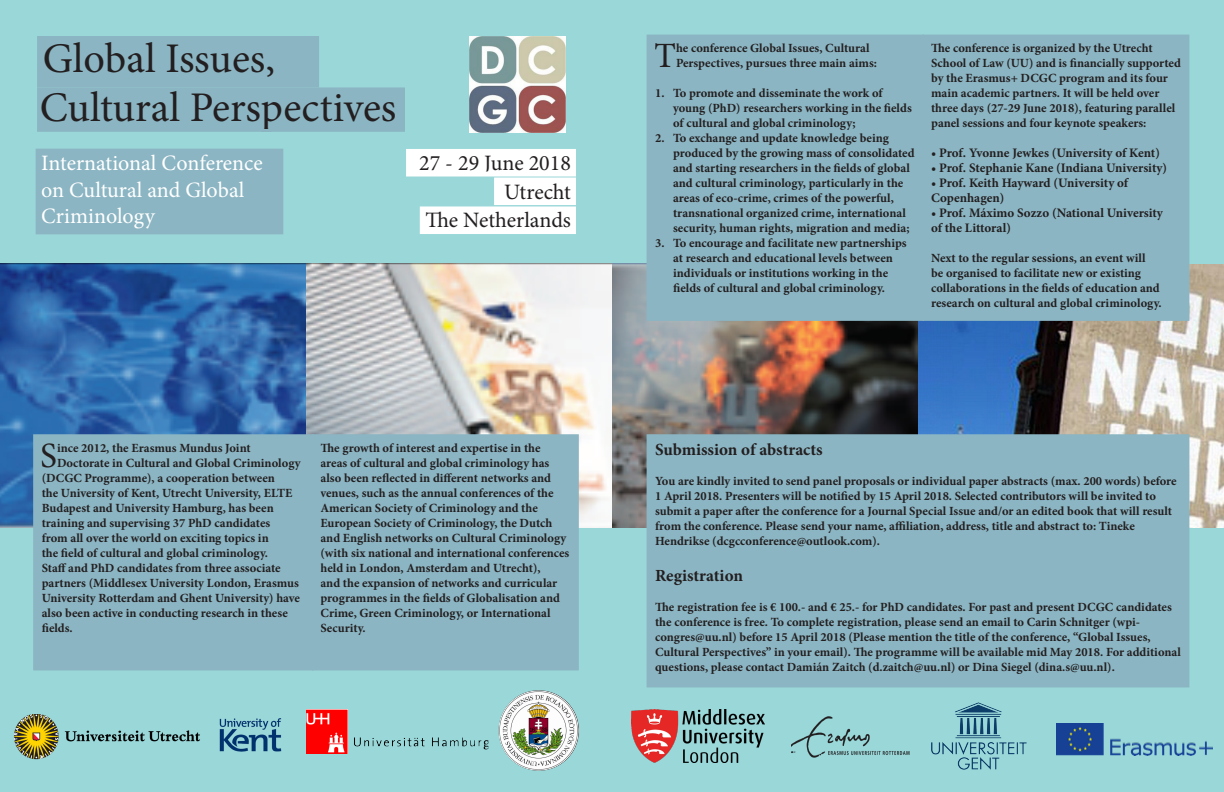
<style>
.page{position:relative;width:1224px;height:792px;background:#fff}
.page>*{position:absolute;margin:0;border:0;box-sizing:border-box;transform-origin:0 0}
.t1{font:42.2px "Minion Pro";color:#231f20}
.t2{font:35.6px "Minion Pro";color:#231f20}
.t3{font:22px/26.4px "Minion Pro";color:#fff}
.t4{font:22px "Minion Pro";color:#231f20}
.t5{font:700 17px "Minion Pro";letter-spacing:-.005em;color:#231f20}
.t6{font:700 13px/15px "Minion Pro";letter-spacing:-.005em;color:#231f20}
.t7{font:700 12.5px/15px "Minion Pro";color:#231f20}
</style>
<div class="page">
<div style="left:0;top:0;width:1224px;height:264px;background:#9ad7d9"></div>
<div style="left:0;top:528px;width:1224px;height:264px;background:#9ad7d9"></div>
<img style="left:0;top:264px;width:1224px;height:264px">
<div style="left:40px;top:39px;width:276px;height:46px;background:#8bb5c3"></div>
<div style="left:37px;top:36px;width:282px;height:51px;border:6px solid #8bb5c3"></div>
<div style="left:409px;top:151px;width:165px;height:23px;background:#fff"></div>
<div style="left:406px;top:149px;width:170px;height:28px;border:5px solid #fff"></div>
<div style="left:497px;top:180px;width:77px;height:23px;background:#fff"></div>
<div style="left:494px;top:178px;width:82px;height:27px;border:5px solid #fff"></div>
<div style="left:422px;top:209px;width:152px;height:23px;background:#fff"></div>
<div style="left:420px;top:206px;width:156px;height:28px;border:5px solid #fff"></div>
<div style="left:38px;top:89px;width:366px;height:41px;background:#8bb5c3"></div>
<div style="left:37px;top:87px;width:368px;height:45px;border:3px solid #8bb5c3"></div>
<div style="left:38px;top:151px;width:242px;height:81px;background:#8bb5c3"></div>
<div style="left:36px;top:149px;width:247px;height:85px;border:6px solid #8bb5c3"></div>
<div style="left:37px;top:439px;width:272px;height:227px;background:#8bb5c3"></div>
<div style="left:33px;top:434px;width:280px;height:236px;border:9px solid #8bb5c3"></div>
<div style="left:651px;top:39px;width:269px;height:278px;background:#8bb5c3"></div>
<div style="left:647px;top:35px;width:277px;height:286px;border:9px solid #8bb5c3"></div>
<div style="left:651px;top:439px;width:534px;height:244px;background:#8bb5c3"></div>
<div style="left:647px;top:434px;width:542px;height:253px;border:9px solid #8bb5c3"></div>
<div style="left:316px;top:439px;width:259px;height:227px;background:#8bb5c3"></div>
<div style="left:312px;top:434px;width:267px;height:236px;border:9px solid #8bb5c3"></div>
<div style="left:927px;top:39px;width:258px;height:278px;background:#8bb5c3"></div>
<div style="left:923px;top:35px;width:266px;height:286px;border:9px solid #8bb5c3"></div>
<img style="left:469px;top:36px;width:97px;height:97px">
<img style="left:1056px;top:724px;width:157px;height:32px">
<img style="left:14px;top:714px;width:186px;height:46px">
<img style="left:219px;top:718px;width:63px;height:34px">
<img style="left:513px;top:690px;width:24px;height:10px">
<img style="left:306px;top:710px;width:42px;height:44px">
<img style="left:354px;top:737px;width:113px;height:10px">
<img style="left:791px;top:716px;width:119px;height:41px">
<img style="left:955px;top:702px;width:23px;height:11px">
<img style="left:632px;top:710px;width:133px;height:52px">
<p class="t1" style="left:43px;top:31px;width:234px">Global Issues,</p>
<p class="t1" style="left:40px;top:79px;width:358px">Cultural Perspectives</p>
<p class="t3" style="left:41px;top:150px;width:223px">International Conference on Cultural and Global<br>Criminology</p>
<p class="t4" style="left:419px;top:148px;width:153px">27 - 29 June 2018</p>
<p class="t4" style="left:504px;top:177px;width:68px">Utrecht</p>
<p class="t4" style="left:425px;top:206px;width:147px">The Netherlands</p>
<p class="t2" style="left:40px;top:432px;width:18px">S</p>
<p class="t7" style="left:57px;top:440px;width:195px">ince 2012, the Erasmus Mundus Joint</p>
<p class="t7" style="left:57px;top:455px;width:245px">Doctorate in Cultural and Global Criminology</p>
<p class="t7" style="left:42px;top:470px;width:235px">(DCGC Programme), a cooperation between</p>
<p class="t7" style="left:42px;top:485px;width:252px">the University of Kent, Utrecht University, ELTE</p>
<p class="t7" style="left:42px;top:500px;width:234px">Budapest and University Hamburg, has been</p>
<p class="t7" style="left:42px;top:515px;width:230px">training and supervising 37 PhD candidates</p>
<p class="t7" style="left:42px;top:530px;width:229px">from all over the world on exciting topics in</p>
<p class="t7" style="left:42px;top:545px;width:228px">the field of cultural and global criminology.</p>
<p class="t7" style="left:42px;top:560px;width:241px">Staff and PhD candidates from three associate</p>
<p class="t7" style="left:42px;top:575px;width:259px">partners (Middlesex University London, Erasmus</p>
<p class="t7" style="left:42px;top:590px;width:260px">University Rotterdam and Ghent University) have</p>
<p class="t7" style="left:42px;top:605px;width:248px">also been active in conducting research in these</p>
<p class="t7" style="left:42px;top:620px;width:33px">fields.</p>
<p class="t7" style="left:321px;top:440px;width:250px">The growth of interest and expertise in the areas of cultural and global criminology has also been reflected in different networks and venues, such as the annual conferences of the American Society of Criminology and the European Society of Criminology, the Dutch and English networks on Cultural Criminology (with six national and international conferences held in London, Amsterdam and Utrecht),<br>and the expansion of networks and curricular programmes in the fields of Globalisation and Crime, Green Criminology, or International Security.</p>
<p class="t2" style="left:654px;top:32px;width:23px">T</p>
<p class="t7" style="left:676px;top:41px;width:202px">he conference Global Issues, Cultural<br>Perspectives, pursues three main aims:</p>
<p class="t7" style="left:673px;top:86px;width:240px;text-indent:-18px">1. To promote and disseminate the work of young (PhD) researchers working in the fields of cultural and global criminology;</p>
<p class="t7" style="left:673px;top:131px;width:243px;text-indent:-18px">2. To exchange and update knowledge being produced by the growing mass of consolidated and starting researchers in the fields of global and cultural criminology, particularly in the areas of eco-crime, crimes of the powerful, transnational organized crime, international security, human rights, migration and media;</p>
<p class="t7" style="left:655px;top:236px;width:253px;text-align:center">3. To encourage and facilitate new partnerships at research and educational levels between individuals or institutions working in the<br>fields of cultural and global criminology.</p>
<p class="t7" style="left:931px;top:41px;width:251px">The conference is organized by the Utrecht School of Law (UU) and is financially supported by the Erasmus+ DCGC program and its four main academic partners. It will be held over three days (27-29 June 2018), featuring parallel panel sessions and four keynote speakers:</p>
<p class="t6" style="left:931px;top:145px;width:230px">• Prof. Yvonne Jewkes (University of Kent)</p>
<p class="t6" style="left:931px;top:160px;width:237px">• Prof. Stephanie Kane (Indiana University)</p>
<p class="t6" style="left:931px;top:175px;width:199px">• Prof. Keith Hayward (University of<br>Copenhagen)</p>
<p class="t6" style="left:931px;top:205px;width:233px">• Prof. Máximo Sozzo (National University of the Littoral)</p>
<p class="t7" style="left:931px;top:251px;width:232px">Next to the regular sessions, an event will<br>be organised to facilitate new or existing collaborations in the fields of education and research on cultural and global criminology.</p>
<p class="t5" style="left:655px;top:438px;width:169px">Submission of abstracts</p>
<p class="t7" style="left:655px;top:473px;width:523px">You are kindly invited to send panel proposals or individual paper abstracts (max. 200 words) before 1 April 2018. Presenters will be notified by 15 April 2018. Selected contributors will be invited to submit a paper after the conference for a Journal Special Issue and/or an edited book that will result from the conference. Please send your name, affiliation, address, title and abstract to: Tineke</p>
<p class="t7" style="left:655px;top:533px;width:226px">Hendrikse (dcgcconference@outlook.com).</p>
<p class="t5" style="left:655px;top:563px;width:90px">Registration</p>
<p class="t7" style="left:655px;top:599px;width:527px">The registration fee is € 100.- and € 25.- for PhD candidates. For past and present DCGC candidates the conference is free. To complete registration, please send an email to Carin Schnitger (wpi&shy;congres@uu.nl) before 15 April 2018 (Please mention the title of the conference, “Global Issues, Cultural Perspectives” in your email). The programme will be available mid May 2018. For additional questions, please contact Damián Zaitch (d.zaitch@uu.nl) or Dina Siegel (dina.s@uu.nl).</p>
</div>
